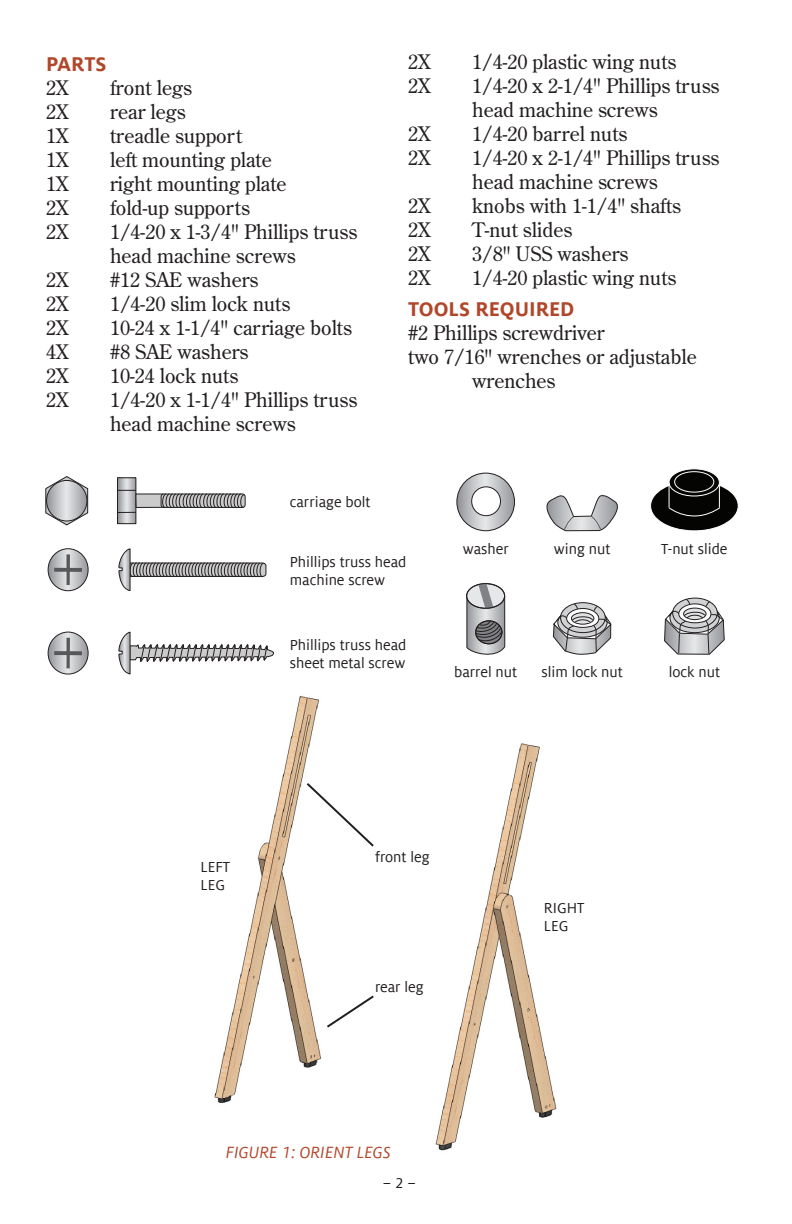
<style>
.page{position:relative;width:792px;height:1224px;background:#fff}
.page>*{position:absolute;margin:0;border:0;box-sizing:border-box;transform-origin:0 0}
.section_header{font:700 22px "Milo Offc";color:#b1472a}
.paragraph_-_tight{font:20px/24px "Century Old Style Std";color:#231f20}
.figure_label{font:italic 18px "Milo Offc";color:#b1472a}
.call-out{font:16px/18px "Milo Offc";color:#231f20}
</style>
<div class="page">
<img style="left:214px;top:696px;width:343px;height:455px">
<svg style="left:325px;top:994px;width:51px;height:36px"></svg>
<svg style="left:305px;top:781px;width:71px;height:68px"></svg>
<svg style="left:45px;top:476px;width:44px;height:49px"></svg>
<svg style="left:47px;top:480px;width:40px;height:41px"></svg>
<div style="left:46px;top:480px;width:41px;height:41px;border:1px solid #231f20;border-radius:50%"></div>
<svg style="left:119px;top:479px;width:15px;height:43px"></svg>
<div style="left:117px;top:477px;width:19px;height:47px;border:1px solid #231f20"></div>
<svg style="left:118px;top:490px;width:18px;height:1px"></svg>
<svg style="left:118px;top:512px;width:18px;height:1px"></svg>
<div style="left:136px;top:494px;width:28px;height:13px;background:#cbcbcb"></div>
<div style="left:135px;top:493px;width:29px;height:15px;border:1px solid #231f20"></div>
<div style="left:161px;top:494px;width:85px;height:14px;border:1px solid #231f20;border-radius:3px"></div>
<svg style="left:162px;top:493px;width:83px;height:15px"></svg>
<svg style="left:118px;top:548px;width:148px;height:43px"></svg>
<div style="left:48px;top:548px;width:41px;height:43px;border:1px solid #231f20;border-radius:50%"></div>
<svg style="left:48px;top:549px;width:40px;height:42px"></svg>
<svg style="left:118px;top:632px;width:156px;height:43px"></svg>
<div style="left:48px;top:632px;width:41px;height:43px;border:1px solid #231f20;border-radius:50%"></div>
<svg style="left:48px;top:632px;width:40px;height:42px"></svg>
<div style="left:560px;top:602px;width:46px;height:31px;border:1px solid #231f20;border-radius:50%"></div>
<svg style="left:553px;top:603px;width:59px;height:52px"></svg>
<svg style="left:546px;top:495px;width:72px;height:36px"></svg>
<svg style="left:664px;top:598px;width:61px;height:57px"></svg>
<svg style="left:669px;top:469px;width:50px;height:27px"></svg>
<div style="left:669px;top:468px;width:51px;height:28px;border:1px solid #fff;border-radius:50%"></div>
<div style="left:675px;top:472px;width:39px;height:20px;background:#040503;border-radius:50%"></div>
<div style="left:674px;top:471px;width:40px;height:22px;border:1px solid #fff;border-radius:50%"></div>
<svg style="left:650px;top:480px;width:89px;height:51px"></svg>
<svg style="left:466px;top:583px;width:39px;height:72px;background:#a5a5a7"></svg>
<div style="left:466px;top:583px;width:39px;height:26px;border:1px solid #231f20;border-radius:50%"></div>
<svg style="left:456px;top:473px;width:59px;height:58px"></svg>
<p class="section_header" style="left:46px;top:52px;width:62px">PARTS</p>
<p class="paragraph_-_tight" style="left:46px;top:76px;width:24px">2X</p>
<p class="paragraph_-_tight" style="left:110px;top:76px;width:83px">front legs</p>
<p class="paragraph_-_tight" style="left:46px;top:100px;width:24px">2X</p>
<p class="paragraph_-_tight" style="left:110px;top:100px;width:77px">rear legs</p>
<p class="paragraph_-_tight" style="left:46px;top:124px;width:24px">1X</p>
<p class="paragraph_-_tight" style="left:110px;top:124px;width:134px">treadle support</p>
<p class="paragraph_-_tight" style="left:46px;top:148px;width:24px">1X</p>
<p class="paragraph_-_tight" style="left:110px;top:148px;width:163px">left mounting plate</p>
<p class="paragraph_-_tight" style="left:46px;top:172px;width:24px">1X</p>
<p class="paragraph_-_tight" style="left:110px;top:172px;width:178px">right mounting plate</p>
<p class="paragraph_-_tight" style="left:46px;top:196px;width:24px">2X</p>
<p class="paragraph_-_tight" style="left:110px;top:196px;width:142px">fold-up supports</p>
<p class="paragraph_-_tight" style="left:46px;top:220px;width:24px">2X</p>
<p class="paragraph_-_tight" style="left:110px;top:220px;width:249px">1/4-20 x 1-3/4" Phillips truss head machine screws</p>
<p class="paragraph_-_tight" style="left:46px;top:268px;width:24px">2X</p>
<p class="paragraph_-_tight" style="left:110px;top:268px;width:150px">#12 SAE washers</p>
<p class="paragraph_-_tight" style="left:46px;top:292px;width:24px">2X</p>
<p class="paragraph_-_tight" style="left:110px;top:292px;width:182px">1/4-20 slim lock nuts</p>
<p class="paragraph_-_tight" style="left:46px;top:316px;width:24px">2X</p>
<p class="paragraph_-_tight" style="left:110px;top:316px;width:244px">10-24 x 1-1/4" carriage bolts</p>
<p class="paragraph_-_tight" style="left:46px;top:340px;width:24px">4X</p>
<p class="paragraph_-_tight" style="left:110px;top:340px;width:140px">#8 SAE washers</p>
<p class="paragraph_-_tight" style="left:46px;top:364px;width:24px">2X</p>
<p class="paragraph_-_tight" style="left:110px;top:364px;width:130px">10-24 lock nuts</p>
<p class="paragraph_-_tight" style="left:46px;top:388px;width:24px">2X</p>
<p class="paragraph_-_tight" style="left:110px;top:388px;width:249px">1/4-20 x 1-1/4" Phillips truss head machine screws</p>
<p class="call-out" style="left:290px;top:493px;width:82px">carriage bolt</p>
<p class="paragraph_-_tight" style="left:408px;top:50px;width:24px">2X</p>
<p class="paragraph_-_tight" style="left:472px;top:50px;width:206px">1/4-20 plastic wing nuts</p>
<p class="paragraph_-_tight" style="left:408px;top:74px;width:24px">2X</p>
<p class="paragraph_-_tight" style="left:472px;top:74px;width:249px">1/4-20 x 2-1/4" Phillips truss head machine screws</p>
<p class="paragraph_-_tight" style="left:408px;top:122px;width:24px">2X</p>
<p class="paragraph_-_tight" style="left:472px;top:122px;width:157px">1/4-20 barrel nuts</p>
<p class="paragraph_-_tight" style="left:408px;top:146px;width:24px">2X</p>
<p class="paragraph_-_tight" style="left:472px;top:146px;width:249px">1/4-20 x 2-1/4" Phillips truss head machine screws</p>
<p class="paragraph_-_tight" style="left:408px;top:194px;width:24px">2X</p>
<p class="paragraph_-_tight" style="left:472px;top:194px;width:211px">knobs with 1-1/4" shafts</p>
<p class="paragraph_-_tight" style="left:408px;top:218px;width:24px">2X</p>
<p class="paragraph_-_tight" style="left:472px;top:218px;width:102px">T-nut slides</p>
<p class="paragraph_-_tight" style="left:408px;top:242px;width:24px">2X</p>
<p class="paragraph_-_tight" style="left:472px;top:242px;width:158px">3/8" USS washers</p>
<p class="paragraph_-_tight" style="left:408px;top:266px;width:24px">2X</p>
<p class="paragraph_-_tight" style="left:472px;top:266px;width:206px">1/4-20 plastic wing nuts</p>
<p class="section_header" style="left:408px;top:297px;width:168px">TOOLS REQUIRED</p>
<p class="paragraph_-_tight" style="left:408px;top:321px;width:198px">#2 Phillips screwdriver</p>
<p class="paragraph_-_tight" style="left:472px;top:345px;width:226px;text-indent:-64px">two 7/16" wrenches or adjustable wrenches</p>
<p class="call-out" style="left:290px;top:553px;width:118px">Phillips truss head machine screw</p>
<p class="call-out" style="left:290px;top:637px;width:118px">Phillips truss head sheet metal screw</p>
<p class="call-out" style="left:463px;top:541px;width:48px">washer</p>
<p class="call-out" style="left:554px;top:541px;width:58px">wing nut</p>
<p class="call-out" style="left:661px;top:541px;width:68px">T-nut slide</p>
<p class="call-out" style="left:541px;top:664px;width:83px">slim lock nut</p>
<p class="call-out" style="left:454px;top:664px;width:64px">barrel nut</p>
<p class="call-out" style="left:669px;top:664px;width:53px">lock nut</p>
<p class="call-out" style="left:201px;top:859px;width:31px">LEFT<br>LEG</p>
<p class="call-out" style="left:375px;top:848px;width:56px">front leg</p>
<p class="call-out" style="left:375px;top:979px;width:50px">rear leg</p>
<p class="figure_label" style="left:226px;top:1143px;width:166px">FIGURE 1: ORIENT LEGS</p>
<p class="call-out" style="left:383px;top:1175px;width:34px">– 2 –</p>
<p class="call-out" style="left:544px;top:899px;width:42px">RIGHT<br>LEG</p>
</div>
